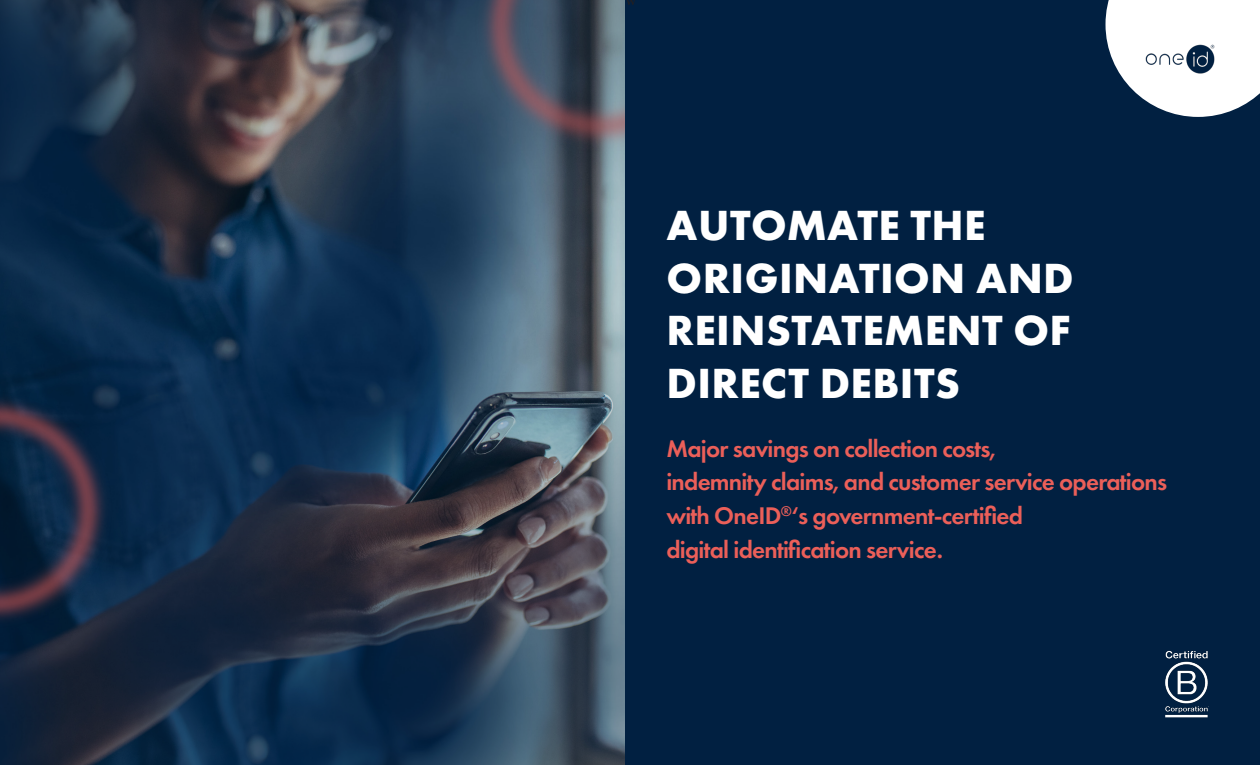
<style>
.page{position:relative;width:1260px;height:765px;background:#fff}
.page>*{position:absolute;margin:0;border:0;box-sizing:border-box;transform-origin:0 0}
.t1{font:700 43.75px/52.5px "Futura PT";letter-spacing:.01em;color:#fff}
.t2{font:600 25px "Futura PT";letter-spacing:-.03em;color:#eb5f59}
.t3{font:15px "Minion Pro";color:#231f20}
</style>
<div class="page">
<div style="left:626px;top:0;width:634px;height:765px;background:#012041"></div>
<img style="left:0;top:0;width:626px;height:765px">
<img style="left:0;top:366px;width:143px;height:276px">
<svg style="left:1106px;top:0;width:154px;height:117px"></svg>
<img style="left:1144px;top:45px;width:71px;height:29px">
<img style="left:1165px;top:650px;width:44px;height:68px">
<p class="t3" style="left:626px;top:-10px;width:12px">w</p>
<p class="t1" style="left:667px;top:198px;width:409px">AUTOMATE THE<br>ORIGINATION AND<br>REINSTATEMENT OF<br>DIRECT DEBITS</p>
<p class="t2" style="left:666px;top:433px;width:331px">Major savings on collection costs,</p>
<p class="t2" style="left:666px;top:466px;width:502px">indemnity claims, and customer service operations</p>
<p class="t2" style="left:666px;top:500px;width:358px">with OneID<sup>®</sup>‘s government-certified</p>
<p class="t2" style="left:666px;top:534px;width:278px">digital identification service.</p>
</div>
